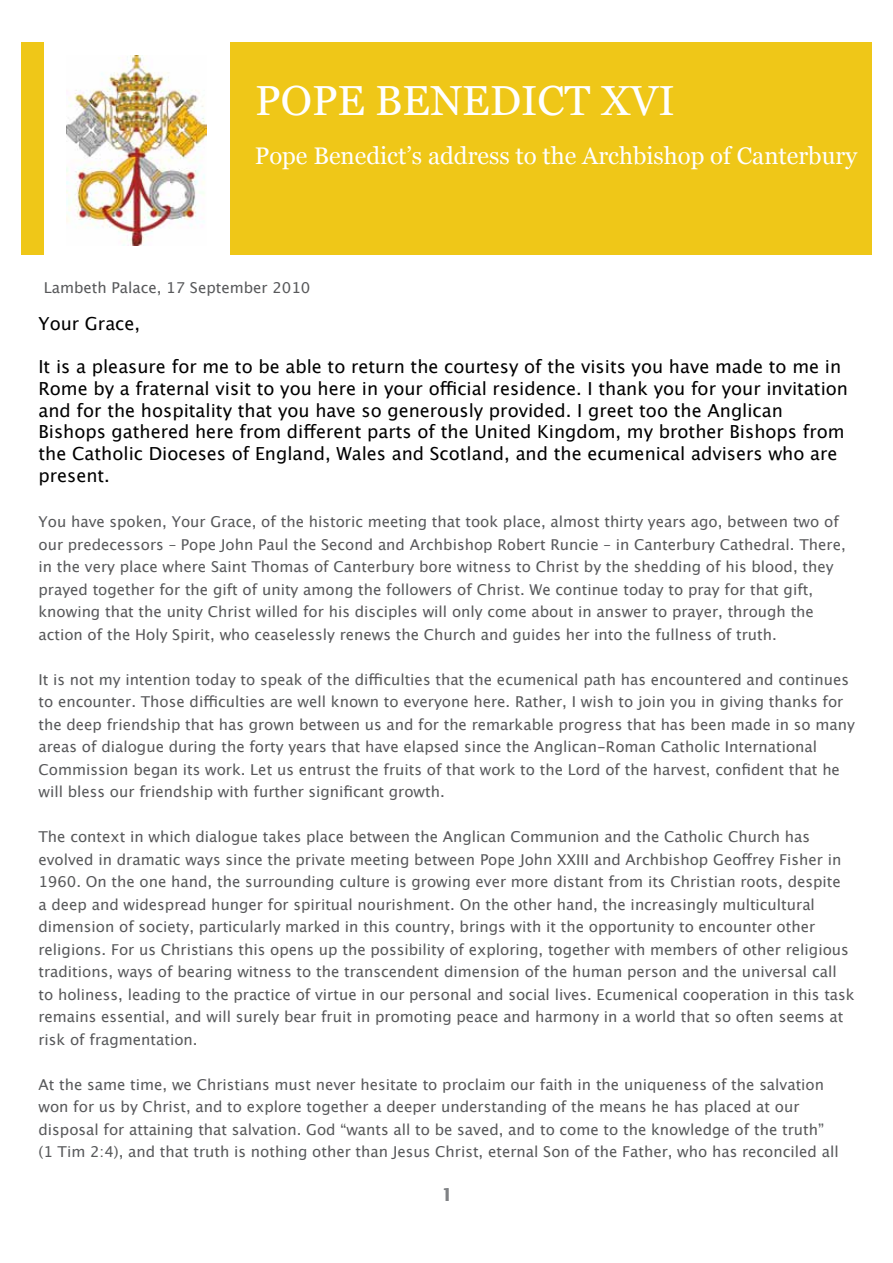
<style>
.page{position:relative;width:893px;height:1263px;background:#fff}
.page>*{position:absolute;margin:0;border:0;box-sizing:border-box;transform-origin:0 0}
.t1{font:42px "Georgia";color:#fff}
.t2{font:24px "Georgia";color:#fff}
.t3{font:18px/21.8px "Lucida Grande";color:#000}
.t4{font:600 18px "Lucida Sans";color:#808285}
.t5{font:15px/22.5px "Lucida Grande";color:#58595b}
</style>
<div class="page">
<div style="left:21px;top:43px;width:851px;height:212px;background:#efc718"></div>
<div style="left:44px;top:37px;width:186px;height:223px;background:#fff"></div>
<img style="left:67px;top:55px;width:140px;height:190px">
<h1 class="t1" style="left:255px;top:75px;width:421px">POPE BENEDICT XVI</h1>
<h2 class="t2" style="left:255px;top:141px;width:604px">Pope Benedict’s address to the Archbishop of Canterbury</h2>
<p class="t5" style="left:44px;top:277px;width:268px">Lambeth Palace, 17 September 2010</p>
<p class="t3" style="left:38px;top:313px;width:103px">Your Grace,</p>
<p class="t3" style="left:38px;top:356px;width:811px">It is a pleasure for me to be able to return the courtesy of the visits you have made to me in Rome by a fraternal visit to you here in your official residence. I thank you for your invitation and for the hospitality that you have so generously provided. I greet too the Anglican Bishops gathered here from different parts of the United Kingdom, my brother Bishops from the Catholic Dioceses of England, Wales and Scotland, and the ecumenical advisers who are present.</p>
<p class="t5" style="left:38px;top:511px;width:809px">You have spoken, Your Grace, of the historic meeting that took place, almost thirty years ago, between two of our predecessors – Pope John Paul the Second and Archbishop Robert Runcie – in Canterbury Cathedral. There, in the very place where Saint Thomas of Canterbury bore witness to Christ by the shedding of his blood, they prayed together for the gift of unity among the followers of Christ. We continue today to pray for that gift, knowing that the unity Christ willed for his disciples will only come about in answer to prayer, through the action of the Holy Spirit, who ceaselessly renews the Church and guides her into the fullness of truth.</p>
<p class="t5" style="left:38px;top:668px;width:818px">It is not my intention today to speak of the difficulties that the ecumenical path has encountered and continues to encounter. Those difficulties are well known to everyone here. Rather, I wish to join you in giving thanks for the deep friendship that has grown between us and for the remarkable progress that has been made in so many areas of dialogue during the forty years that have elapsed since the Anglican-Roman Catholic International Commission began its work. Let us entrust the fruits of that work to the Lord of the harvest, confident that he will bless our friendship with further significant growth.</p>
<p class="t5" style="left:38px;top:826px;width:818px">The context in which dialogue takes place between the Anglican Communion and the Catholic Church has evolved in dramatic ways since the private meeting between Pope John XXIII and Archbishop Geoffrey Fisher in 1960. On the one hand, the surrounding culture is growing ever more distant from its Christian roots, despite<br>a deep and widespread hunger for spiritual nourishment. On the other hand, the increasingly multicultural dimension of society, particularly marked in this country, brings with it the opportunity to encounter other religions. For us Christians this opens up the possibility of exploring, together with members of other religious traditions, ways of bearing witness to the transcendent dimension of the human person and the universal call to holiness, leading to the practice of virtue in our personal and social lives. Ecumenical cooperation in this task remains essential, and will surely bear fruit in promoting peace and harmony in a world that so often seems at risk of fragmentation.</p>
<p class="t5" style="left:38px;top:1073px;width:802px">At the same time, we Christians must never hesitate to proclaim our faith in the uniqueness of the salvation won for us by Christ, and to explore together a deeper understanding of the means he has placed at our disposal for attaining that salvation. God “wants all to be saved, and to come to the knowledge of the truth” (1 Tim 2:4), and that truth is nothing other than Jesus Christ, eternal Son of the Father, who has reconciled all</p>
<p class="t4" style="left:442px;top:1185px;width:13px">1</p>
</div>
